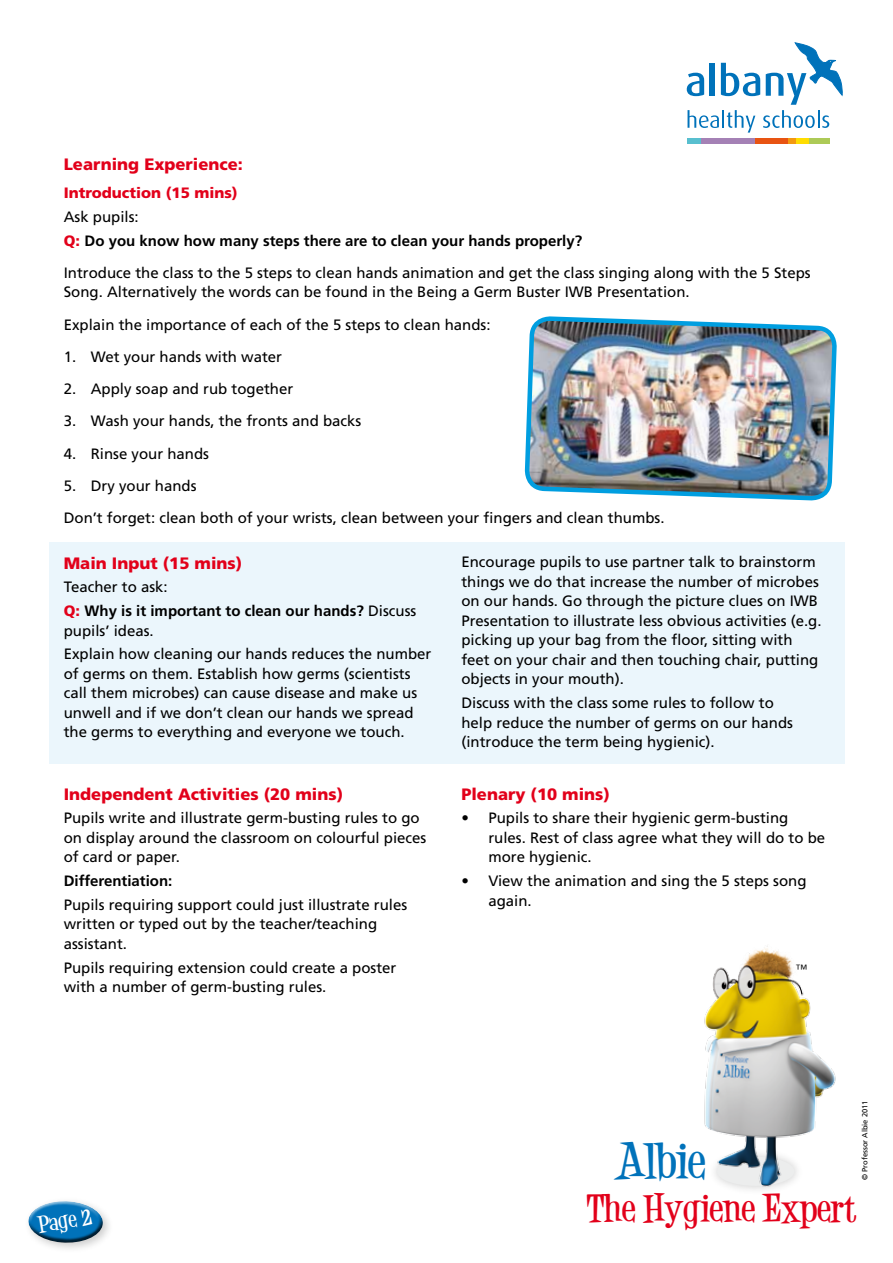
<style>
.page{position:relative;width:893px;height:1263px;background:#fff}
.page>*{position:absolute;margin:0;border:0;box-sizing:border-box;transform-origin:0 0}
.t1{font:700 39px "Desigers";color:#0072ba}
.t2{font:700 30px "Desigers";color:#e2001a}
.t3{font:700 18.15px "Desigers";color:#fff}
.t4{font:900 16.5px "Frutiger";color:#e2001a}
.t5{font:15px/19.5px "Frutiger";color:#000}
.t6{font:700 15px/23.7px "Frutiger";color:#000}
.t7{font:900 15px "Frutiger";color:#e2001a}
.t8{font:300 12px "Frutiger";color:#000}
.t9{font:7.5px "Frutiger";color:#000}
.s1{font-weight:400}
.s2{font-weight:900;color:#e2001a}
</style>
<div class="page">
<div style="left:50px;top:543px;width:795px;height:221px;background:#ebf6fc"></div>
<img style="left:704px;top:946px;width:132px;height:244px">
<svg style="left:687px;top:43px;width:155px;height:100px"></svg>
<div style="left:23px;top:1195px;width:90px;height:58px;background:#000;opacity:.2"></div>
<svg style="left:23px;top:1198px;width:84px;height:48px"></svg>
<img style="left:523px;top:316px;width:316px;height:227px">
<p class="t4" style="left:64px;top:154px;width:181px">Learning Experience:</p>
<p class="t7" style="left:64px;top:184px;width:176px">Introduction (15 mins)</p>
<p class="t6" style="left:64px;top:205px;width:520px"><span class="s1">Ask pupils:<br></span><span class="s2">Q:</span> Do you know how many steps there are to clean your hands properly?</p>
<p class="t5" style="left:64px;top:263px;width:748px">Introduce the class to the 5 steps to clean hands animation and get the class singing along with the 5 Steps<br>Song. Alternatively the words can be found in the Being a Germ Buster IWB Presentation.</p>
<p class="t5" style="left:64px;top:315px;width:428px">Explain the importance of each of the 5 steps to clean hands:</p>
<p class="t5" style="left:64px;top:347px;width:220px">1. Wet your hands with water</p>
<p class="t5" style="left:64px;top:379px;width:231px">2. Apply soap and rub together</p>
<p class="t5" style="left:64px;top:411px;width:299px">3. Wash your hands, the fronts and backs</p>
<p class="t5" style="left:64px;top:444px;width:147px">4. Rinse your hands</p>
<p class="t5" style="left:64px;top:469px;width:602px;line-height:32.2px">5. Dry your hands<br>Don’t forget: clean both of your wrists, clean between your fingers and clean thumbs.</p>
<p class="t4" style="left:64px;top:553px;width:180px">Main Input (15 mins)</p>
<p class="t6" style="left:64px;top:575px;width:354px"><span class="s1">Teacher to ask:<br></span><span class="s2">Q:</span> Why is it important to clean our hands? <span class="s1">Discuss</span></p>
<p class="t5" style="left:64px;top:618px;width:369px;line-height:23.7px">pupils’ ideas.<br>Explain how cleaning our hands reduces the number</p>
<p class="t5" style="left:64px;top:664px;width:355px">of germs on them. Establish how germs (scientists call them microbes) can cause disease and make us unwell and if we don’t clean our hands we spread the germs to everything and everyone we touch.</p>
<p class="t4" style="left:64px;top:784px;width:281px">Independent Activities (20 mins)</p>
<p class="t5" style="left:64px;top:808px;width:364px">Pupils write and illustrate germ-busting rules to go on display around the classroom on colourful pieces of card or paper.</p>
<p class="t6" style="left:64px;top:869px;width:110px">Differentiation:</p>
<p class="t5" style="left:64px;top:895px;width:345px">Pupils requiring support could just illustrate rules written or typed out by the teacher/teaching assistant.</p>
<p class="t5" style="left:64px;top:957px;width:334px">Pupils requiring extension could create a poster with a number of germ-busting rules.</p>
<p class="t5" style="left:461px;top:552px;width:362px">Encourage pupils to use partner talk to brainstorm things we do that increase the number of microbes on our hands. Go through the picture clues on IWB Presentation to illustrate less obvious activities (e.g. picking up your bag from the floor, sitting with feet on your chair and then touching chair, putting objects in your mouth).</p>
<p class="t5" style="left:461px;top:693px;width:333px">Discuss with the class some rules to follow to help reduce the number of germs on our hands (introduce the term being hygienic).</p>
<p class="t4" style="left:461px;top:784px;width:150px">Plenary (10 mins)</p>
<p class="t5" style="left:488px;top:808px;width:338px;text-indent:-27px">• Pupils to share their hygienic germ-busting rules. Rest of class agree what they will do to be more hygienic.</p>
<p class="t5" style="left:488px;top:871px;width:320px;text-indent:-27px">• View the animation and sing the 5 steps song again.</p>
<p class="t8" style="left:795px;top:962px;width:13px">™</p>
<p class="t3" style="left:36px;top:1211px;width:57px;rotate:-9deg">Page 2</p>
<p class="t9" style="left:860px;top:1180px;width:81px;rotate:-90deg">© Professor Albie 2011</p>
<h1 class="t1" style="left:614px;top:1132px;width:93px">Albie</h1>
<h2 class="t2" style="left:587px;top:1186px;width:271px">The Hygiene Expert</h2>
</div>
